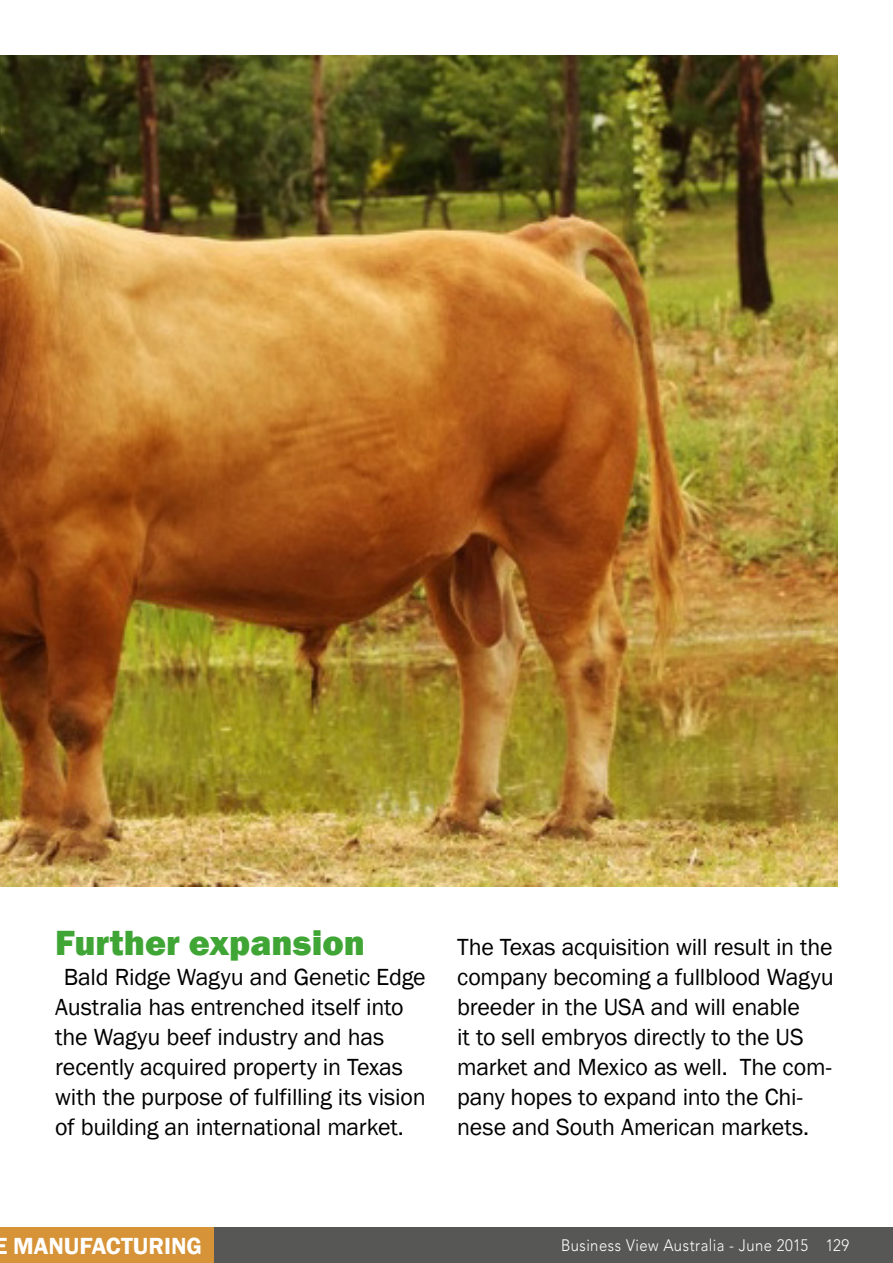
<style>
.page{position:relative;width:893px;height:1263px;background:#fff}
.page>*{position:absolute;margin:0;border:0;box-sizing:border-box;transform-origin:0 0}
.Article_subtitle{font:800 36px "Franklin Gothic";color:#3fa535}
.Body{font:24px/30px "Franklin Gothic";letter-spacing:-.01em;color:#000}
.t1{font:600 24px "Franklin Gothic";color:#fff}
.t2{font:300 16.5px "Avenir LT Std";letter-spacing:.03em;color:#fff;scale:.9 1}
</style>
<div class="page">
<div style="left:0;top:1228px;width:893px;height:35px;background:#575756"></div>
<div style="left:0;top:1228px;width:214px;height:35px;background:#d69337"></div>
<img style="left:0;top:55px;width:838px;height:832px">
<p class="Article_subtitle" style="left:55px;top:920px;width:311px">Further expansion</p>
<p class="Body" style="left:55px;top:963px;width:372px;text-indent:9px">Bald Ridge Wagyu and Genetic Edge Australia has entrenched itself into the Wagyu beef industry and has recently acquired property in Texas with the purpose of fulfilling its vision of building an international market.</p>
<p class="Body" style="left:457px;top:933px;width:378px">The Texas acquisition will result in the company becoming a fullblood Wagyu breeder in the USA and will enable<br>it to sell embryos directly to the US market and Mexico as well. The com&shy;pany hopes to expand into the Chi&shy;nese and South American markets.</p>
<p class="t1" style="left:-6px;top:1231px;width:210px">E MANUFACTURING</p>
<p class="t2" style="left:561px;top:1235px;width:322px">Business View Australia - June 2015 129</p>
</div>
